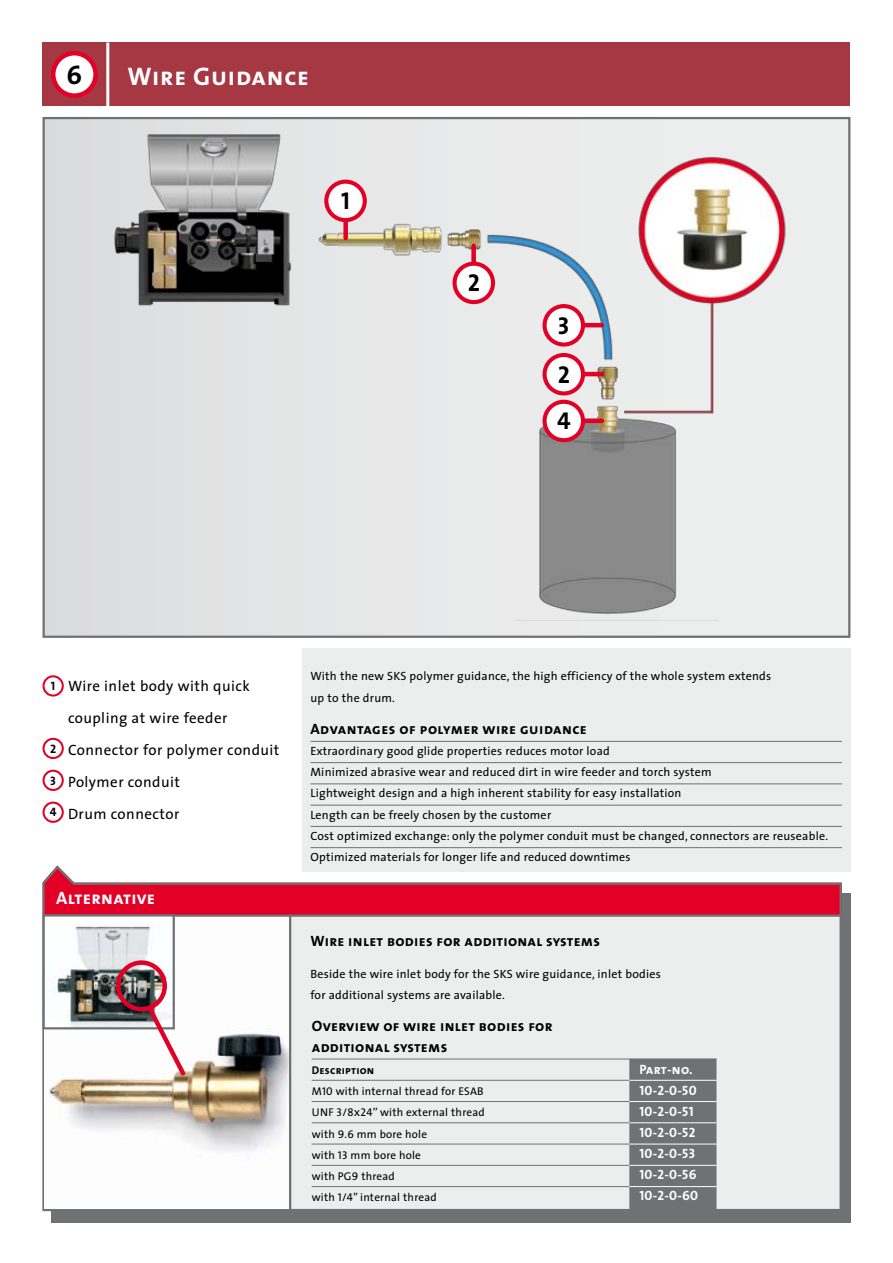
<style>
.page{position:relative;width:893px;height:1263px;background:#fff}
.page>*{position:absolute;margin:0;border:0;box-sizing:border-box;transform-origin:0 0}
.t1{font:27px "The Sans Bold Caps";color:#000}
.t2{font:25.5px "The Sans Bold Caps";letter-spacing:.03em;color:#fff}
.t3{font:24.45px/48.9px "The Sans Bold Caps";color:#000}
.t4{font:18px "The Sans Bold Caps";letter-spacing:.02em;color:#fff}
.t5{font:15px/21.3px "The Sans Bold Caps";letter-spacing:.02em;color:#000}
.t6{font:15px/32px "The Sans";letter-spacing:.03em;color:#000}
.t7{font:13.5px/21px "The Sans Bold Caps";letter-spacing:.02em;color:#fff}
.t8{font:12.3px "The Sans Bold Caps";color:#000}
.t9{font:12px/21.3px "The Sans";letter-spacing:.02em;color:#000}
.t10{font:11.25px/21.3px "The Sans";letter-spacing:.02em;color:#000}
.t11{font:11.25px "The Sans Bold Caps";letter-spacing:.02em;color:#000}
.s1{font-family:"The Sans Caps"}
</style>
<div class="page">
<div style="left:43px;top:738px;width:21px;height:21px;border:2px solid #e20026;border-radius:50%"></div>
<div style="left:43px;top:770px;width:21px;height:21px;border:2px solid #e20026;border-radius:50%"></div>
<div style="left:43px;top:801px;width:21px;height:22px;border:2px solid #e20026;border-radius:50%"></div>
<div style="left:302px;top:648px;width:548px;height:224px;background:#eceded"></div>
<div style="left:43px;top:43px;width:807px;height:63px;background:#a63843"></div>
<svg style="left:53px;top:53px;width:43px;height:43px"></svg>
<div style="left:51px;top:51px;width:47px;height:47px;border:4px solid #e20026;border-radius:50%"></div>
<hr style="left:106px;top:43px;width:3px;height:63px;background:#fff">
<hr style="left:310px;top:741px;width:532px;height:1px;background:#707173">
<hr style="left:310px;top:762px;width:532px;height:1px;background:#707173">
<hr style="left:310px;top:784px;width:532px;height:1px;background:#707173">
<hr style="left:310px;top:805px;width:532px;height:1px;background:#707173">
<hr style="left:310px;top:826px;width:532px;height:1px;background:#707173">
<hr style="left:310px;top:847px;width:532px;height:1px;background:#707173">
<div style="left:43px;top:675px;width:21px;height:21px;border:2px solid #e20026;border-radius:50%"></div>
<div style="left:44px;top:118px;width:805px;height:519px;background:linear-gradient(to right,#dededf,#f0f1f1)"></div>
<img style="left:101px;top:120px;width:691px;height:501px">
<hr style="left:565px;top:323px;width:37px;height:4px;background:#e20026">
<div style="left:545px;top:306px;width:38px;height:38px;background:#fff;border-radius:50%"></div>
<div style="left:542px;top:304px;width:43px;height:43px;border:4px solid #e20026;border-radius:50%"></div>
<hr style="left:565px;top:372px;width:37px;height:4px;background:#e20026">
<div style="left:545px;top:355px;width:38px;height:38px;background:#fff;border-radius:50%"></div>
<div style="left:542px;top:353px;width:43px;height:42px;border:4px solid #e20026;border-radius:50%"></div>
<hr style="left:565px;top:419px;width:37px;height:4px;background:#e20026">
<div style="left:545px;top:402px;width:38px;height:38px;background:#fff;border-radius:50%"></div>
<div style="left:542px;top:400px;width:43px;height:42px;border:4px solid #e20026;border-radius:50%"></div>
<div style="left:343px;top:201px;width:5px;height:37px;background:#e20026"></div>
<div style="left:326px;top:182px;width:39px;height:38px;background:#fff;border-radius:50%"></div>
<div style="left:324px;top:180px;width:43px;height:42px;border:4px solid #e20026;border-radius:50%"></div>
<div style="left:471px;top:246px;width:5px;height:36px;background:#e20026"></div>
<div style="left:455px;top:264px;width:38px;height:38px;background:#fff;border-radius:50%"></div>
<div style="left:452px;top:262px;width:43px;height:42px;border:4px solid #e20026;border-radius:50%"></div>
<div style="left:51px;top:893px;width:799px;height:329px;background:#707173"></div>
<svg style="left:42px;top:865px;width:800px;height:347px;background:#e8ccd1"></svg>
<img style="left:44px;top:917px;width:245px;height:292px">
<div style="left:629px;top:1059px;width:87px;height:156px;background:#707173;border:2px solid #707173"></div>
<hr style="left:312px;top:1059px;width:404px;height:1px;background:#707173">
<hr style="left:312px;top:1186px;width:404px;height:1px;background:#707173">
<hr style="left:312px;top:1080px;width:404px;height:1px;background:#707173">
<hr style="left:312px;top:1101px;width:404px;height:1px;background:#707173">
<hr style="left:312px;top:1122px;width:404px;height:1px;background:#707173">
<hr style="left:312px;top:1144px;width:404px;height:1px;background:#707173">
<hr style="left:312px;top:1165px;width:404px;height:1px;background:#707173">
<hr style="left:629px;top:1080px;width:87px;height:1px;background:#fff">
<hr style="left:629px;top:1101px;width:87px;height:1px;background:#fff">
<hr style="left:629px;top:1122px;width:87px;height:1px;background:#fff">
<hr style="left:629px;top:1144px;width:87px;height:1px;background:#fff">
<hr style="left:629px;top:1165px;width:87px;height:1px;background:#fff">
<hr style="left:629px;top:1186px;width:87px;height:1px;background:#fff">
<hr style="left:289px;top:914px;width:2px;height:298px;background:#707173">
<hr style="left:44px;top:914px;width:801px;height:3px;background:#707173">
<img style="left:46px;top:917px;width:126px;height:109px">
<div style="left:43px;top:914px;width:132px;height:115px;border:2px solid #707173"></div>
<div style="left:116px;top:960px;width:51px;height:51px;border:4px solid #e20026;border-radius:50%"></div>
<svg style="left:144px;top:1003px;width:45px;height:76px;background:#ebd1d5"></svg>
<h1 class="t1" style="left:67px;top:52px;width:17px">6</h1>
<h2 class="t2" style="left:128px;top:55px;width:183px">Wire Guidance</h2>
<h3 class="t3" style="left:341px;top:176px;width:10px">1</h3>
<h3 class="t3" style="left:468px;top:258px;width:14px">2</h3>
<h3 class="t3" style="left:558px;top:300px;width:14px">3<br>2</h3>
<h3 class="t3" style="left:557px;top:396px;width:15px">4</h3>
<p class="t8" style="left:51px;top:676px;width:6px">1</p>
<p class="t8" style="left:50px;top:738px;width:8px">2</p>
<p class="t8" style="left:50px;top:770px;width:7px">3</p>
<p class="t8" style="left:50px;top:802px;width:8px">4</p>
<p class="t6" style="left:68px;top:669px;width:213px">Wire inlet body with quick coupling at wire feeder<br>Connector for polymer conduit<br>Polymer conduit<br>Drum connector</p>
<p class="t9" style="left:310px;top:665px;width:462px">With the new SKS polymer guidance, the high efficiency of the whole system extends up to the drum.</p>
<p class="t5" style="left:310px;top:717px;width:278px">Advantages of polymer wire guidance</p>
<p class="t9" style="left:310px;top:740px;width:519px">Extraordinary good glide properties reduces motor load<br>Minimized abrasive wear and reduced dirt in wire feeder and torch system<br>Lightweight design and a high inherent stability for easy installation<br>Length can be freely chosen by the customer<br>Cost optimized exchange: only the polymer conduit must be changed, connectors are reuseable.<br>Optimized materials for longer life and reduced downtimes</p>
<h3 class="t4" style="left:56px;top:882px;width:101px">Alternative</h3>
<p class="t5" style="left:310px;top:930px;width:291px">Wire inlet bodies for additional systems</p>
<p class="t9" style="left:310px;top:963px;width:352px">Beside the wire inlet body for the SKS wire guidance, inlet bodies for additional systems are available.</p>
<p class="t5" style="left:312px;top:1015px;width:242px">Overview of wire inlet bodies for additional systems</p>
<p class="t11" style="left:312px;top:1060px;width:64px">Description</p>
<p class="t10" style="left:312px;top:1080px;width:174px">M<span class="s1">10</span> with internal thread for ESAB<br>UNF <span class="s1">3/8x24</span>’’ with external thread with <span class="s1">9.6</span> mm bore hole<br>with <span class="s1">13</span> mm bore hole<br>with PG<span class="s1">9</span> thread<br>with <span class="s1">1/4</span>” internal thread</p>
<p class="t7" style="left:639px;top:1058px;width:60px">Part-no.<br>10-2-0-50<br>10-2-0-51<br>10-2-0-52<br>10-2-0-53<br>10-2-0-56<br>10-2-0-60</p>
</div>
